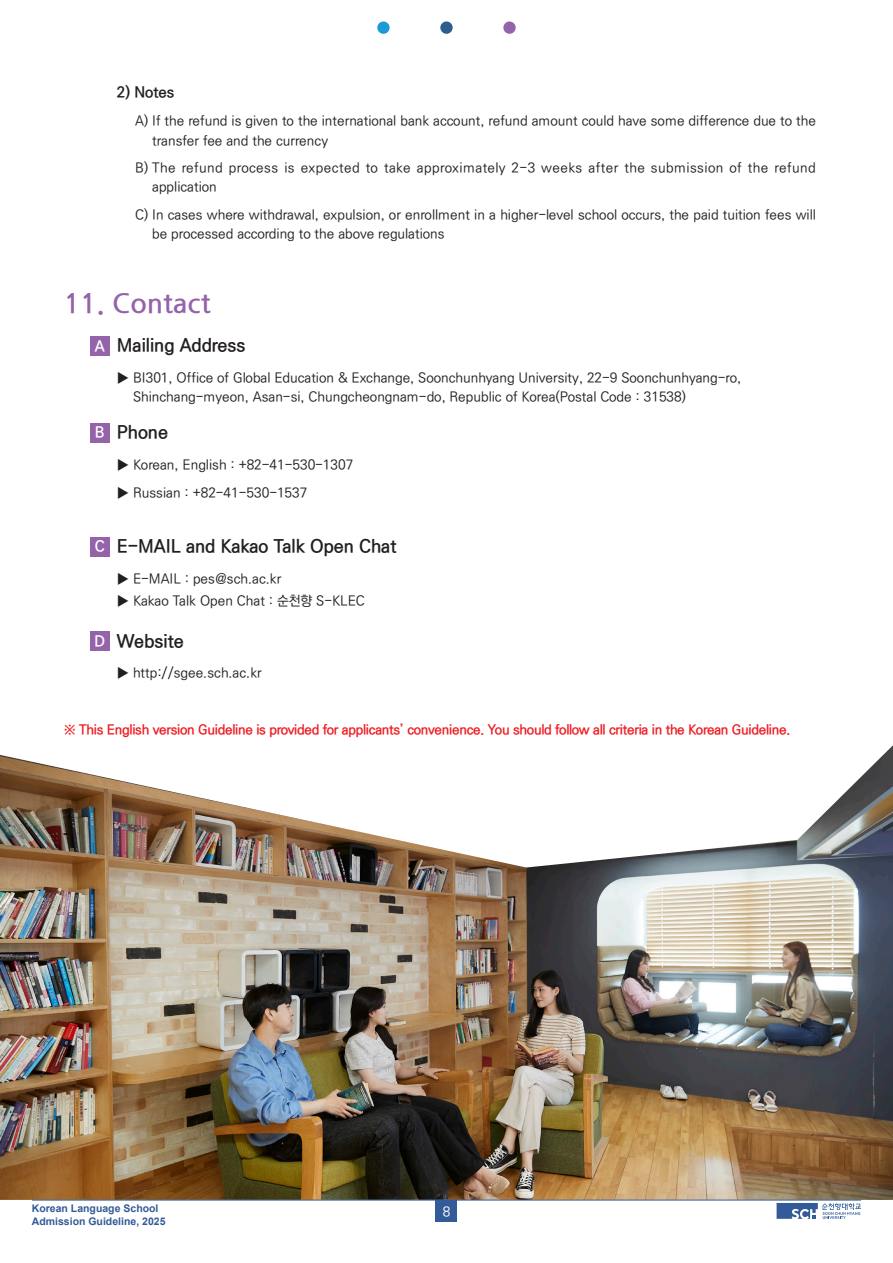
<style>
.page{position:relative;width:893px;height:1263px;background:#fff}
.page>*{position:absolute;margin:0;border:0;box-sizing:border-box;transform-origin:0 0}
.t1{font:700 27px "Nanum Gothic";color:#9563aa}
.t2{font:700 18px "Ko Pub Dotum";color:#231f20}
.t3{font:700 15px "Ko Pub Dotum";color:#231f20}
.t4{font:700 15px "Ko Pub Dotum";color:#fff}
.t5{font:500 13.5px/19.2px "Ko Pub Dotum";color:#231f20}
.t6{font:700 13.5px "Ko Pub Dotum";letter-spacing:-.02em;color:#ee1d23}
.t7{font:500 13.5px/19.2px "Ko Pub Dotum";letter-spacing:.03em;color:#231f20}
.t8{font:500 13.5px "Ko Pub Dotum";color:#fff}
.t9{font:700 10.5px/12.6px "Arial";color:#325b98}
</style>
<div class="page">
<div style="left:90px;top:336px;width:19px;height:20px;background:#9563aa"></div>
<div style="left:90px;top:423px;width:19px;height:19px;background:#9563aa"></div>
<div style="left:90px;top:537px;width:19px;height:19px;background:#9563aa"></div>
<div style="left:90px;top:632px;width:19px;height:19px;background:#9563aa"></div>
<img style="left:0;top:745px;width:893px;height:455px">
<div style="left:377px;top:21px;width:13px;height:13px;background:#1a9bd6;border-radius:50%"></div>
<div style="left:440px;top:21px;width:13px;height:13px;background:#2d5c8e;border-radius:50%"></div>
<div style="left:503px;top:21px;width:13px;height:13px;background:#9563aa;border-radius:50%"></div>
<div style="left:436px;top:1200px;width:21px;height:21px;background:#325b98"></div>
<hr style="left:32px;top:1200px;width:829px;height:1px;background:#325b98">
<svg style="left:777px;top:1203px;width:84px;height:16px"></svg>
<p class="t3" style="left:117px;top:85px;width:59px">2) Notes</p>
<p class="t5" style="left:152px;top:112px;width:665px;text-indent:-17px">A) If the refund is given to the international bank account, refund amount could have some difference due to the transfer fee and the currency</p>
<p class="t7" style="left:152px;top:159px;width:665px;text-indent:-17px">B) The refund process is expected to take approximately 2-3 weeks after the submission of the refund application</p>
<p class="t5" style="left:152px;top:206px;width:665px;text-indent:-17px">C) In cases where withdrawal, expulsion, or enrollment in a higher-level school occurs, the paid tuition fees will be processed according to the above regulations</p>
<h1 class="t1" style="left:64px;top:290px;width:148px">11. Contact</h1>
<p class="t4" style="left:95px;top:338px;width:11px">A</p>
<h2 class="t2" style="left:117px;top:337px;width:130px">Mailing Address</h2>
<p class="t4" style="left:95px;top:425px;width:11px">B</p>
<p class="t5" style="left:133px;top:368px;width:610px;text-indent:-16px">▶ BI301, Office of Global Education &amp; Exchange, Soonchunhyang University, 22-9 Soonchunhyang-ro,<br>Shinchang-myeon, Asan-si, Chungcheongnam-do, Republic of Korea(Postal Code : 31538)</p>
<h2 class="t2" style="left:117px;top:424px;width:53px">Phone</h2>
<p class="t5" style="left:117px;top:451px;width:238px;line-height:28.2px">▶ Korean, English : +82-41-530-1307 ▶ Russian : +82-41-530-1537</p>
<p class="t4" style="left:95px;top:539px;width:11px">C</p>
<p class="t4" style="left:95px;top:633px;width:12px">D</p>
<h2 class="t2" style="left:117px;top:537px;width:281px">E-MAIL and Kakao Talk Open Chat</h2>
<p class="t5" style="left:117px;top:568px;width:249px;line-height:22.2px">▶ E-MAIL : pes@sch.ac.kr<br>▶ Kakao Talk Open Chat : 순천향 S-KLEC</p>
<h2 class="t2" style="left:117px;top:632px;width:68px">Website</h2>
<p class="t5" style="left:117px;top:664px;width:146px">▶ http://sgee.sch.ac.kr</p>
<p class="t6" style="left:64px;top:723px;width:728px">※ This English version Guideline is provided for applicants’ convenience. You should follow all criteria in the Korean Guideline.</p>
<p class="t9" style="left:32px;top:1202px;width:135px">Korean Language School<br>Admission Guideline, 2025</p>
<p class="t8" style="left:443px;top:1205px;width:9px">8</p>
</div>
